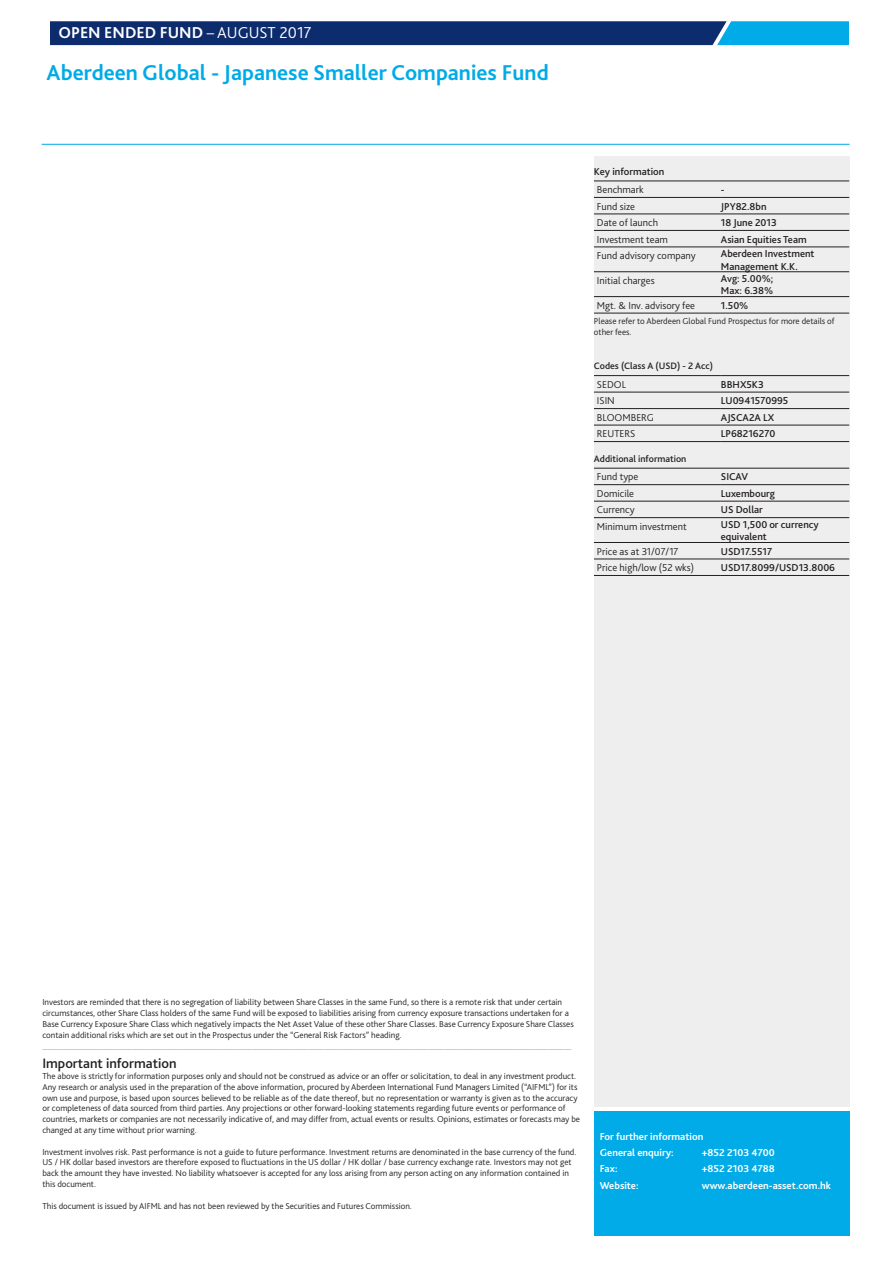
<style>
.page{position:relative;width:893px;height:1263px;background:#fff}
.page>*{position:absolute;margin:0;border:0;box-sizing:border-box;transform-origin:0 0}
.t1{font:700 22.5px "Bliss 2";color:#00abe7}
.t2{font:700 16.5px "Bliss 2";color:#fff}
.t3{font:500 14.25px "Bliss 2";color:#231f20}
.t4{font:500 10.5px/12.6px "Bliss 2";color:#231f20}
.t5{font:300 10.5px "Bliss 2";color:#231f20}
.t6{font:700 10.5px/15.9px "Bliss 2";color:#fff}
.t7{font:500 9.75px "Bliss 2";color:#231f20}
.t8{font:300 9px/10.8px "Bliss 2";color:#231f20}
.s1{font-weight:300}
</style>
<div class="page">
<div style="left:594px;top:1111px;width:256px;height:124px;background:#00abe7"></div>
<svg style="left:50px;top:21px;width:799px;height:24px;background:#0f4383"></svg>
<hr style="left:42px;top:144px;width:808px;height:1px;background:#00abe7">
<div style="left:594px;top:167px;width:256px;height:939px;background:#eeeeef"></div>
<svg style="left:594px;top:196px;width:255px;height:117px"></svg>
<hr style="left:594px;top:181px;width:127px;height:1px;background:#231f20">
<hr style="left:721px;top:181px;width:128px;height:1px;background:#231f20">
<hr style="left:594px;top:197px;width:127px;height:1px;background:#231f20">
<hr style="left:721px;top:197px;width:128px;height:1px;background:#231f20">
<hr style="left:594px;top:214px;width:127px;height:1px;background:#231f20">
<hr style="left:721px;top:214px;width:128px;height:1px;background:#231f20">
<hr style="left:594px;top:230px;width:127px;height:1px;background:#231f20">
<hr style="left:721px;top:230px;width:128px;height:1px;background:#231f20">
<hr style="left:594px;top:247px;width:127px;height:1px;background:#231f20">
<hr style="left:721px;top:247px;width:128px;height:1px;background:#231f20">
<hr style="left:594px;top:271px;width:127px;height:1px;background:#231f20">
<hr style="left:721px;top:271px;width:128px;height:1px;background:#231f20">
<hr style="left:594px;top:296px;width:127px;height:1px;background:#231f20">
<hr style="left:721px;top:296px;width:128px;height:1px;background:#231f20">
<hr style="left:594px;top:313px;width:127px;height:1px;background:#231f20">
<hr style="left:721px;top:313px;width:128px;height:1px;background:#231f20">
<svg style="left:594px;top:376px;width:255px;height:49px"></svg>
<hr style="left:594px;top:375px;width:127px;height:1px;background:#231f20">
<hr style="left:721px;top:375px;width:128px;height:1px;background:#231f20">
<hr style="left:594px;top:392px;width:127px;height:1px;background:#231f20">
<hr style="left:721px;top:392px;width:128px;height:1px;background:#231f20">
<hr style="left:594px;top:408px;width:127px;height:1px;background:#231f20">
<hr style="left:721px;top:408px;width:128px;height:1px;background:#231f20">
<hr style="left:594px;top:425px;width:127px;height:1px;background:#231f20">
<hr style="left:721px;top:425px;width:128px;height:1px;background:#231f20">
<hr style="left:594px;top:441px;width:127px;height:1px;background:#231f20">
<hr style="left:721px;top:441px;width:128px;height:1px;background:#231f20">
<svg style="left:594px;top:485px;width:255px;height:75px"></svg>
<hr style="left:594px;top:468px;width:127px;height:1px;background:#231f20">
<hr style="left:721px;top:468px;width:128px;height:1px;background:#231f20">
<hr style="left:594px;top:484px;width:127px;height:1px;background:#231f20">
<hr style="left:721px;top:484px;width:128px;height:1px;background:#231f20">
<hr style="left:594px;top:501px;width:127px;height:1px;background:#231f20">
<hr style="left:721px;top:501px;width:128px;height:1px;background:#231f20">
<hr style="left:594px;top:517px;width:127px;height:1px;background:#231f20">
<hr style="left:721px;top:517px;width:128px;height:1px;background:#231f20">
<hr style="left:594px;top:542px;width:127px;height:1px;background:#231f20">
<hr style="left:721px;top:542px;width:128px;height:1px;background:#231f20">
<hr style="left:594px;top:558px;width:127px;height:1px;background:#231f20">
<hr style="left:721px;top:558px;width:128px;height:1px;background:#231f20">
<hr style="left:594px;top:575px;width:127px;height:1px;background:#231f20">
<hr style="left:721px;top:575px;width:128px;height:1px;background:#231f20">
<h2 class="t2" style="left:58px;top:23px;width:255px">OPEN ENDED FUND <span class="s1">– AUGUST 2017</span></h2>
<h1 class="t1" style="left:47px;top:59px;width:504px">Aberdeen Global - Japanese Smaller Companies Fund</h1>
<p class="t4" style="left:594px;top:165px;width:72px">Key information</p>
<p class="t5" style="left:597px;top:183px;width:48px">Benchmark</p>
<p class="t4" style="left:721px;top:183px;width:5px">-</p>
<p class="t5" style="left:597px;top:200px;width:40px">Fund size</p>
<p class="t4" style="left:721px;top:200px;width:47px">JPY82.8bn</p>
<p class="t5" style="left:597px;top:216px;width:63px">Date of launch</p>
<p class="t4" style="left:721px;top:216px;width:57px">18 June 2013</p>
<p class="t5" style="left:597px;top:233px;width:73px">Investment team</p>
<p class="t4" style="left:721px;top:233px;width:87px">Asian Equities Team</p>
<p class="t5" style="left:597px;top:249px;width:100px">Fund advisory company</p>
<p class="t4" style="left:721px;top:247px;width:95px">Aberdeen Investment<br>Management K.K.</p>
<p class="t5" style="left:597px;top:274px;width:59px">Initial charges</p>
<p class="t4" style="left:721px;top:272px;width:54px">Avg: 5.00%;<br>Max: 6.38%</p>
<p class="t5" style="left:597px;top:299px;width:100px">Mgt. &amp; Inv. advisory fee</p>
<p class="t4" style="left:721px;top:299px;width:29px">1.50%</p>
<p class="t8" style="left:594px;top:316px;width:242px">Please refer to Aberdeen Global Fund Prospectus for more details of other fees.</p>
<p class="t7" style="left:594px;top:360px;width:121px">Codes (Class A (USD) - 2 Acc)</p>
<p class="t5" style="left:597px;top:378px;width:31px">SEDOL</p>
<p class="t4" style="left:721px;top:378px;width:44px">BBHX5K3</p>
<p class="t5" style="left:597px;top:394px;width:19px">ISIN</p>
<p class="t4" style="left:721px;top:394px;width:69px">LU0941570995</p>
<p class="t5" style="left:597px;top:411px;width:58px">BLOOMBERG</p>
<p class="t4" style="left:721px;top:411px;width:55px">AJSCA2A LX</p>
<p class="t5" style="left:597px;top:427px;width:40px">REUTERS</p>
<p class="t4" style="left:721px;top:427px;width:56px">LP68216270</p>
<p class="t7" style="left:594px;top:452px;width:94px">Additional information</p>
<p class="t5" style="left:597px;top:470px;width:43px">Fund type</p>
<p class="t4" style="left:721px;top:470px;width:29px">SICAV</p>
<p class="t5" style="left:597px;top:487px;width:39px">Domicile</p>
<p class="t4" style="left:721px;top:487px;width:56px">Luxembourg</p>
<p class="t5" style="left:597px;top:503px;width:39px">Currency</p>
<p class="t4" style="left:721px;top:503px;width:44px">US Dollar</p>
<p class="t5" style="left:597px;top:520px;width:91px">Minimum investment</p>
<p class="t4" style="left:721px;top:518px;width:99px">USD 1,500 or currency equivalent</p>
<p class="t5" style="left:597px;top:544px;width:83px">Price as at 31/07/17</p>
<p class="t4" style="left:721px;top:545px;width:53px">USD17.5517</p>
<p class="t5" style="left:597px;top:561px;width:99px">Price high/low (52 wks)</p>
<p class="t4" style="left:721px;top:561px;width:116px">USD17.8099/USD13.8006</p>
<p class="t8" style="left:42px;top:996px;width:533px">Investors are reminded that there is no segregation of liability between Share Classes in the same Fund, so there is a remote risk that under certain circumstances, other Share Class holders of the same Fund will be exposed to liabilities arising from currency exposure transactions undertaken for a Base Currency Exposure Share Class which negatively impacts the Net Asset Value of these other Share Classes. Base Currency Exposure Share Classes contain additional risks which are set out in the Prospectus under the “General Risk Factors” heading.</p>
<h3 class="t3" style="left:42px;top:1054px;width:136px">Important information</h3>
<p class="t8" style="left:42px;top:1070px;width:539px">The above is strictly for information purposes only and should not be construed as advice or an offer or solicitation, to deal in any investment product.<br>Any research or analysis used in the preparation of the above information, procured by Aberdeen International Fund Managers Limited (“AIFML”) for its own use and purpose, is based upon sources believed to be reliable as of the date thereof, but no representation or warranty is given as to the accuracy or completeness of data sourced from third parties. Any projections or other forward-looking statements regarding future events or performance of countries, markets or companies are not necessarily indicative of, and may differ from, actual events or results. Opinions, estimates or forecasts may be changed at any time without prior warning.</p>
<p class="t8" style="left:42px;top:1146px;width:535px">Investment involves risk. Past performance is not a guide to future performance. Investment returns are denominated in the base currency of the fund.<br>US / HK dollar based investors are therefore exposed to fluctuations in the US dollar / HK dollar / base currency exchange rate. Investors may not get back the amount they have invested. No liability whatsoever is accepted for any loss arising from any person acting on any information contained in this document.</p>
<p class="t8" style="left:42px;top:1200px;width:371px">This document is issued by AIFML and has not been reviewed by the Securities and Futures Commission.</p>
<p class="t6" style="left:600px;top:1128px;width:105px">For further information<br>General enquiry:</p>
<p class="t6" style="left:702px;top:1144px;width:75px">+852 2103 4700</p>
<p class="t6" style="left:600px;top:1160px;width:19px">Fax:</p>
<p class="t6" style="left:702px;top:1160px;width:74px">+852 2103 4788</p>
<p class="t6" style="left:600px;top:1177px;width:40px">Website:</p>
<p class="t6" style="left:702px;top:1177px;width:131px">www.aberdeen-asset.com.hk</p>
</div>
